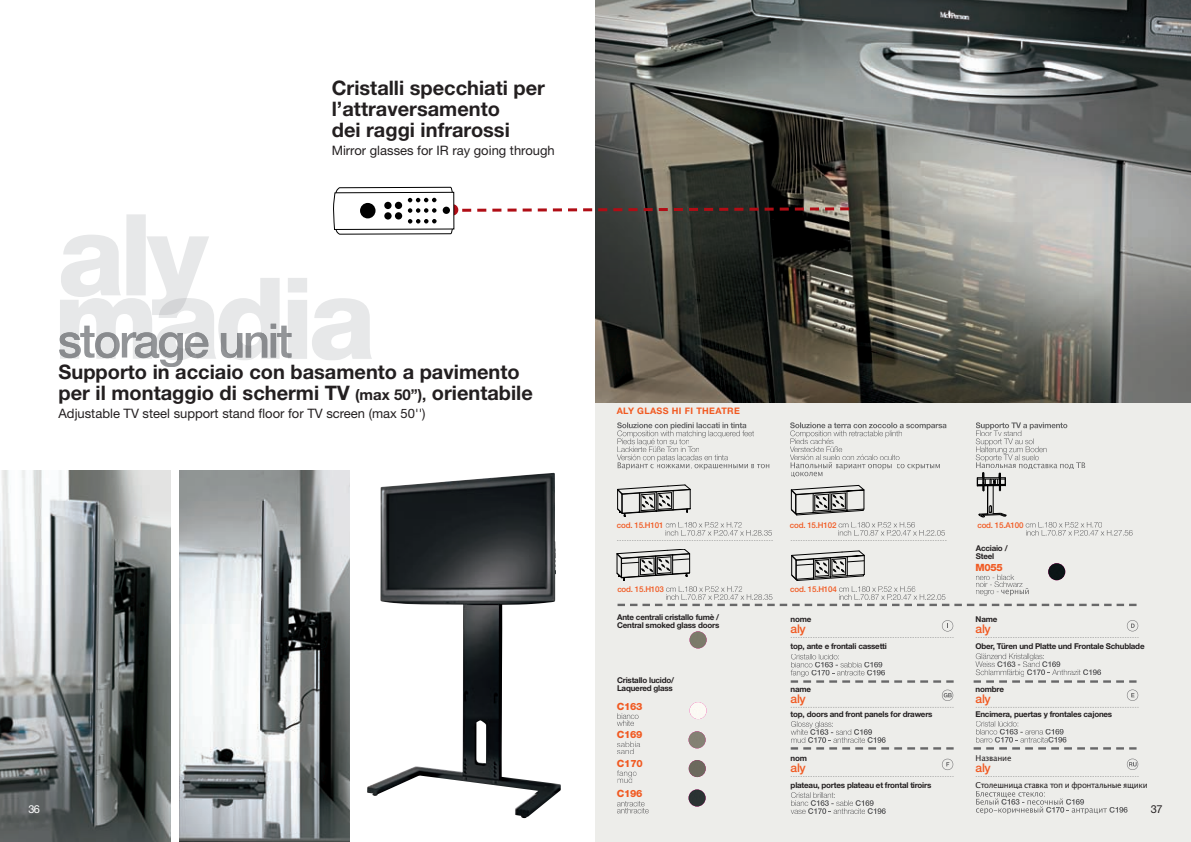
<style>
.page{position:relative;width:1191px;height:842px;background:#fff}
.page>*{position:absolute;margin:0;border:0;box-sizing:border-box;transform-origin:0 0}
.t1{font:700 20px/21px "Helvetica Neue LT Std";color:#231f20}
.t2{font:13px "Helvetica Neue LT Std";color:#231f20}
.t3{font:500 12px "Helvetica Neue LT Std";letter-spacing:-.025em;color:#f15921}
.t4{font:11px "Helvetica Neue LT Std";color:#fff}
.t5{font:11px "Helvetica Neue LT Std";color:#231f20}
.t6{font:800 10px "Helvetica Neue LT Std";letter-spacing:-.025em;color:#f15921}
.t7{font:700 9px "Helvetica Neue LT Std";letter-spacing:.04em;color:#f15921}
.t8{font:700 8px/8px "Helvetica Neue LT Std";letter-spacing:-.025em;color:#231f20}
.t9{font:500 8px "Helvetica Neue LT Std";letter-spacing:-.025em;color:#f15921}
.t10{font:8px "Lucida Grande";letter-spacing:-.04em;color:#231f20}
.s1{font-size:15px}
</style>
<div class="page">
<div style="left:595px;top:0;width:596px;height:842px;background:#ededea"></div>
<img style="left:595px;top:0;width:596px;height:402px">
<img style="left:180px;top:471px;width:170px;height:371px">
<img style="left:0;top:471px;width:170px;height:371px">
<img style="left:367px;top:473px;width:194px;height:345px">
<svg style="left:462px;top:206px;width:387px;height:7px"></svg>
<svg style="left:447px;top:204px;width:11px;height:12px"></svg>
<svg style="left:59px;top:187px;width:395px;height:180px"></svg>
<svg style="left:791px;top:485px;width:73px;height:30px"></svg>
<svg style="left:617px;top:485px;width:156px;height:56px"></svg>
<svg style="left:617px;top:422px;width:152px;height:48px"></svg>
<svg style="left:790px;top:422px;width:150px;height:55px"></svg>
<svg style="left:790px;top:522px;width:156px;height:19px"></svg>
<svg style="left:617px;top:770px;width:19px;height:13px"></svg>
<img style="left:688px;top:760px;width:17px;height:17px;border-radius:50%">
<svg style="left:617px;top:741px;width:23px;height:13px"></svg>
<img style="left:688px;top:731px;width:17px;height:17px;border-radius:50%">
<svg style="left:617px;top:713px;width:21px;height:13px"></svg>
<img style="left:689px;top:702px;width:17px;height:17px;border-radius:50%">
<svg style="left:617px;top:801px;width:32px;height:12px"></svg>
<img style="left:688px;top:789px;width:17px;height:17px;border-radius:50%">
<svg style="left:790px;top:637px;width:163px;height:1px"></svg>
<svg style="left:942px;top:620px;width:11px;height:11px"></svg>
<svg style="left:975px;top:637px;width:163px;height:1px"></svg>
<svg style="left:1126px;top:620px;width:12px;height:11px"></svg>
<svg style="left:790px;top:707px;width:163px;height:1px"></svg>
<svg style="left:942px;top:690px;width:11px;height:11px"></svg>
<svg style="left:975px;top:707px;width:163px;height:1px"></svg>
<svg style="left:1126px;top:689px;width:12px;height:12px"></svg>
<svg style="left:790px;top:792px;width:95px;height:22px"></svg>
<svg style="left:790px;top:776px;width:163px;height:1px"></svg>
<svg style="left:942px;top:759px;width:11px;height:11px"></svg>
<svg style="left:975px;top:776px;width:163px;height:1px"></svg>
<svg style="left:1126px;top:759px;width:12px;height:11px"></svg>
<svg style="left:790px;top:654px;width:163px;height:29px"></svg>
<svg style="left:790px;top:721px;width:163px;height:29px"></svg>
<svg style="left:973px;top:653px;width:163px;height:30px"></svg>
<svg style="left:973px;top:721px;width:163px;height:29px"></svg>
<svg style="left:976px;top:791px;width:151px;height:23px"></svg>
<svg style="left:975px;top:422px;width:146px;height:114px"></svg>
<svg style="left:616px;top:549px;width:520px;height:57px"></svg>
<img style="left:689px;top:631px;width:17px;height:17px;border-radius:50%">
<p class="t1" style="left:332px;top:79px;width:215px">Cristalli specchiati per l’attraversamento<br>dei raggi infrarossi</p>
<p class="t2" style="left:332px;top:145px;width:224px">Mirror glasses for IR ray going through</p>
<p class="t1" style="left:59px;top:364px;width:476px">Supporto in acciaio con basamento a pavimento per il montaggio di schermi TV <span class="s1">(max 50”),</span> orientabile</p>
<p class="t2" style="left:59px;top:409px;width:368px">Adjustable TV steel support stand floor for TV screen (max 50'')</p>
<p class="t7" style="left:617px;top:408px;width:125px">ALY GLASS HI FI THEATRE</p>
<p class="t9" style="left:617px;top:520px;width:48px">cod. 15.H101</p>
<p class="t9" style="left:790px;top:520px;width:48px">cod. 15.H102</p>
<p class="t9" style="left:617px;top:584px;width:48px">cod. 15.H103</p>
<p class="t9" style="left:790px;top:584px;width:48px">cod. 15.H104</p>
<p class="t8" style="left:617px;top:614px;width:104px">Ante centrali cristallo fumè /<br>Central smoked glass doors</p>
<p class="t8" style="left:617px;top:677px;width:59px">Cristallo lucido/<br>Laquered glass</p>
<p class="t6" style="left:617px;top:701px;width:27px">C163</p>
<p class="t6" style="left:617px;top:729px;width:27px">C169</p>
<p class="t6" style="left:617px;top:757px;width:27px">C170</p>
<p class="t6" style="left:617px;top:788px;width:27px">C196</p>
<p class="t8" style="left:790px;top:616px;width:22px">nome</p>
<p class="t3" style="left:790px;top:622px;width:17px">aly</p>
<p class="t8" style="left:790px;top:643px;width:98px">top, ante e frontali cassetti</p>
<p class="t8" style="left:790px;top:685px;width:22px">name</p>
<p class="t3" style="left:790px;top:691px;width:17px">aly</p>
<p class="t8" style="left:790px;top:711px;width:143px">top, doors and front panels for drawers</p>
<p class="t8" style="left:790px;top:754px;width:18px">nom</p>
<p class="t3" style="left:790px;top:760px;width:17px">aly</p>
<p class="t8" style="left:790px;top:782px;width:142px">plateau, portes plateau et frontal tiroirs</p>
<p class="t9" style="left:977px;top:520px;width:48px">cod. 15.A100</p>
<p class="t8" style="left:975px;top:545px;width:33px">Acciaio /<br>Steel</p>
<p class="t6" style="left:975px;top:562px;width:29px">M055</p>
<p class="t8" style="left:975px;top:616px;width:23px">Name</p>
<p class="t3" style="left:975px;top:622px;width:17px">aly</p>
<p class="t8" style="left:975px;top:643px;width:171px">Ober, Türen und Platte und Frontale Schublade</p>
<p class="t8" style="left:975px;top:685px;width:30px">nombre</p>
<p class="t3" style="left:975px;top:691px;width:17px">aly</p>
<p class="t8" style="left:975px;top:710px;width:138px">Encimera, puertas y frontales cajones</p>
<p class="t10" style="left:975px;top:753px;width:37px">Название</p>
<p class="t3" style="left:975px;top:760px;width:17px">aly</p>
<p class="t10" style="left:975px;top:780px;width:174px">Столешница ставка топ и фронтальные ящики</p>
<p class="t4" style="left:28px;top:805px;width:13px">36</p>
<p class="t5" style="left:1151px;top:805px;width:13px">37</p>
</div>
